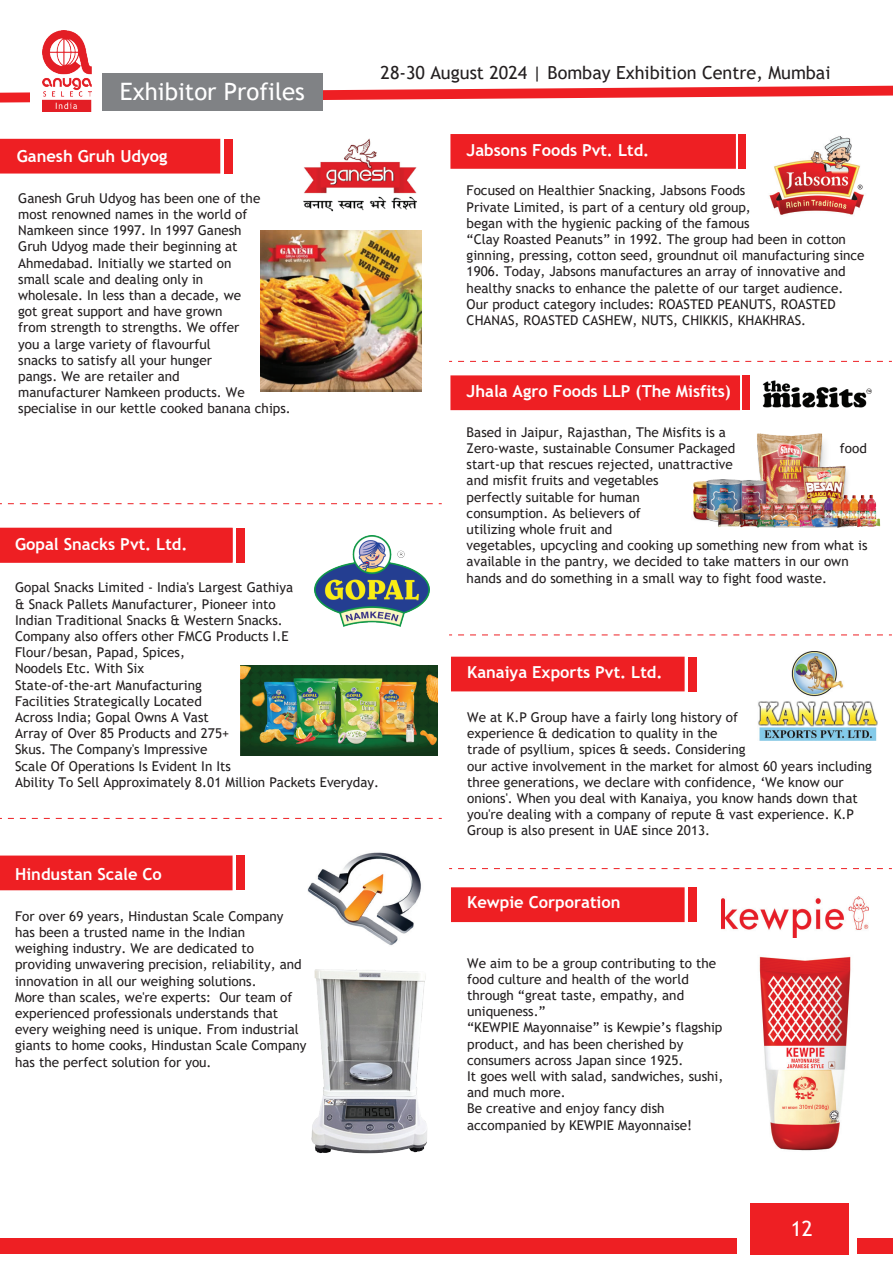
<style>
.page{position:relative;width:893px;height:1263px;background:#fff}
.page>*{position:absolute;margin:0;border:0;box-sizing:border-box;transform-origin:0 0}
.t1{font:24px "Trebuchet MS";color:#fff}
.t2{font:21px "Trebuchet MS";color:#fff}
.t3{font:18px "Trebuchet MS";color:#231f20}
.t4{font:700 16.5px "Trebuchet MS";color:#fff}
.t5{font:13.5px/16.2px "Trebuchet MS";color:#231f20}
</style>
<div class="page">
<div style="left:0;top:139px;width:220px;height:35px;background:#ee1f23"></div>
<div style="left:224px;top:139px;width:8px;height:35px;background:#ee1f23"></div>
<img style="left:303px;top:138px;width:114px;height:74px">
<svg style="left:0;top:86px;width:893px;height:17px"></svg>
<div style="left:101px;top:73px;width:222px;height:38px;background:#808285"></div>
<div style="left:0;top:855px;width:233px;height:35px;background:#ee1f23"></div>
<div style="left:236px;top:855px;width:9px;height:35px;background:#ee1f23"></div>
<div style="left:0;top:528px;width:233px;height:35px;background:#ee1f23"></div>
<div style="left:236px;top:528px;width:9px;height:35px;background:#ee1f23"></div>
<img style="left:240px;top:665px;width:197px;height:90px">
<img style="left:260px;top:230px;width:161px;height:161px">
<div style="left:450px;top:134px;width:286px;height:35px;background:#ee1f23"></div>
<img style="left:769px;top:136px;width:95px;height:79px">
<div style="left:450px;top:375px;width:290px;height:35px;background:#ee1f23"></div>
<div style="left:742px;top:375px;width:8px;height:35px;background:#ee1f23"></div>
<img style="left:762px;top:380px;width:110px;height:28px">
<img style="left:315px;top:536px;width:114px;height:90px">
<img style="left:308px;top:852px;width:113px;height:94px">
<img style="left:311px;top:969px;width:116px;height:185px">
<div style="left:451px;top:657px;width:234px;height:34px;background:#ee1f23"></div>
<div style="left:688px;top:657px;width:9px;height:34px;background:#ee1f23"></div>
<img style="left:758px;top:652px;width:119px;height:89px">
<img style="left:693px;top:433px;width:188px;height:95px">
<svg style="left:8px;top:503px;width:434px;height:1px"></svg>
<svg style="left:458px;top:361px;width:434px;height:1px"></svg>
<svg style="left:458px;top:634px;width:434px;height:1px"></svg>
<div style="left:451px;top:887px;width:234px;height:35px;background:#ee1f23"></div>
<div style="left:688px;top:887px;width:9px;height:35px;background:#ee1f23"></div>
<img style="left:722px;top:896px;width:146px;height:42px">
<svg style="left:458px;top:868px;width:434px;height:1px"></svg>
<svg style="left:8px;top:818px;width:434px;height:1px"></svg>
<div style="left:0;top:1238px;width:893px;height:16px;background:#ee1f23"></div>
<div style="left:737px;top:1198px;width:120px;height:65px;background:#fff"></div>
<div style="left:750px;top:1203px;width:99px;height:51px;background:#ee1f23"></div>
<div style="left:30px;top:73px;width:71px;height:38px;background:#fff"></div>
<img style="left:42px;top:31px;width:50px;height:80px">
<img style="left:759px;top:956px;width:92px;height:195px">
<div style="left:738px;top:134px;width:7px;height:35px;background:#ee1f23"></div>
<h1 class="t1" style="left:120px;top:77px;width:186px">Exhibitor Profiles</h1>
<p class="t4" style="left:17px;top:146px;width:152px">Ganesh Gruh Udyog</p>
<p class="t5" style="left:18px;top:190px;width:274px">Ganesh Gruh Udyog has been one of the most renowned names in the world of Namkeen since 1997. In 1997 Ganesh<br>Gruh Udyog made their beginning at Ahmedabad. Initially we started on<br>small scale and dealing only in<br>wholesale. In less than a decade, we<br>got great support and have grown<br>from strength to strengths. We offer<br>you a large variety of flavourful<br>snacks to satisfy all your hunger<br>pangs. We are retailer and<br>manufacturer Namkeen products. We specialise in our kettle cooked banana chips.</p>
<h3 class="t3" style="left:381px;top:62px;width:451px">28-30 August 2024 | Bombay Exhibition Centre, Mumbai</h3>
<p class="t4" style="left:467px;top:140px;width:184px">Jabsons Foods Pvt. Ltd.</p>
<p class="t5" style="left:467px;top:182px;width:399px">Focused on Healthier Snacking, Jabsons Foods<br>Private Limited, is part of a century old group,<br>began with the hygienic packing of the famous<br>“Clay Roasted Peanuts” in 1992. The group had been in cotton ginning, pressing, cotton seed, groundnut oil manufacturing since 1906. Today, Jabsons manufactures an array of innovative and healthy snacks to enhance the palette of our target audience.<br>Our product category includes: ROASTED PEANUTS, ROASTED CHANAS, ROASTED CASHEW, NUTS, CHIKKIS, KHAKHRAS.</p>
<p class="t4" style="left:467px;top:381px;width:266px">Jhala Agro Foods LLP (The Misfits)</p>
<p class="t4" style="left:15px;top:534px;width:174px">Gopal Snacks Pvt. Ltd.</p>
<p class="t5" style="left:15px;top:579px;width:365px">Gopal Snacks Limited - India's Largest Gathiya<br>&amp; Snack Pallets Manufacturer, Pioneer into<br>Indian Traditional Snacks &amp; Western Snacks.<br>Company also offers other FMCG Products I.E<br>Flour/besan, Papad, Spices,<br>Noodels Etc. With Six<br>State-of-the-art Manufacturing<br>Facilities Strategically Located<br>Across India; Gopal Owns A Vast<br>Array of Over 85 Products and 275+<br>Skus. The Company's Impressive<br>Scale Of Operations Is Evident In Its<br>Ability To Sell Approximately 8.01 Million Packets Everyday.</p>
<p class="t4" style="left:15px;top:863px;width:148px">Hindustan Scale Co</p>
<p class="t5" style="left:15px;top:908px;width:293px">For over 69 years, Hindustan Scale Company has been a trusted name in the Indian<br>weighing industry. We are dedicated to providing unwavering precision, reliability, and innovation in all our weighing solutions.<br>More than scales, we're experts: Our team of experienced professionals understands that every weighing need is unique. From industrial giants to home cooks, Hindustan Scale Company has the perfect solution for you.</p>
<p class="t5" style="left:467px;top:424px;width:270px">Based in Jaipur, Rajasthan, The Misfits is a<br>Zero-waste, sustainable Consumer Packaged</p>
<p class="t5" style="left:840px;top:440px;width:29px">food</p>
<p class="t5" style="left:467px;top:456px;width:402px">start-up that rescues rejected, unattractive<br>and misfit fruits and vegetables<br>perfectly suitable for human<br>consumption. As believers of<br>utilizing whole fruit and<br>vegetables, upcycling and cooking up something new from what is available in the pantry, we decided to take matters in our own hands and do something in a small way to fight food waste.</p>
<p class="t4" style="left:467px;top:662px;width:197px">Kanaiya Exports Pvt. Ltd.</p>
<p class="t5" style="left:467px;top:709px;width:406px">We at K.P Group have a fairly long history of<br>experience &amp; dedication to quality in the<br>trade of psyllium, spices &amp; seeds. Considering<br>our active involvement in the market for almost 60 years including three generations, we declare with confidence, ‘We know our onions'. When you deal with Kanaiya, you know hands down that you're dealing with a company of repute &amp; vast experience. K.P Group is also present in UAE since 2013.</p>
<p class="t4" style="left:467px;top:892px;width:155px">Kewpie Corporation</p>
<p class="t5" style="left:467px;top:955px;width:258px">We aim to be a group contributing to the food culture and health of the world through “great taste, empathy, and uniqueness.”<br>“KEWPIE Mayonnaise” is Kewpie’s flagship product, and has been cherished by consumers across Japan since 1925.<br>It goes well with salad, sandwiches, sushi, and much more.<br>Be creative and enjoy fancy dish accompanied by KEWPIE Mayonnaise!</p>
<h2 class="t2" style="left:791px;top:1216px;width:24px">12</h2>
</div>
